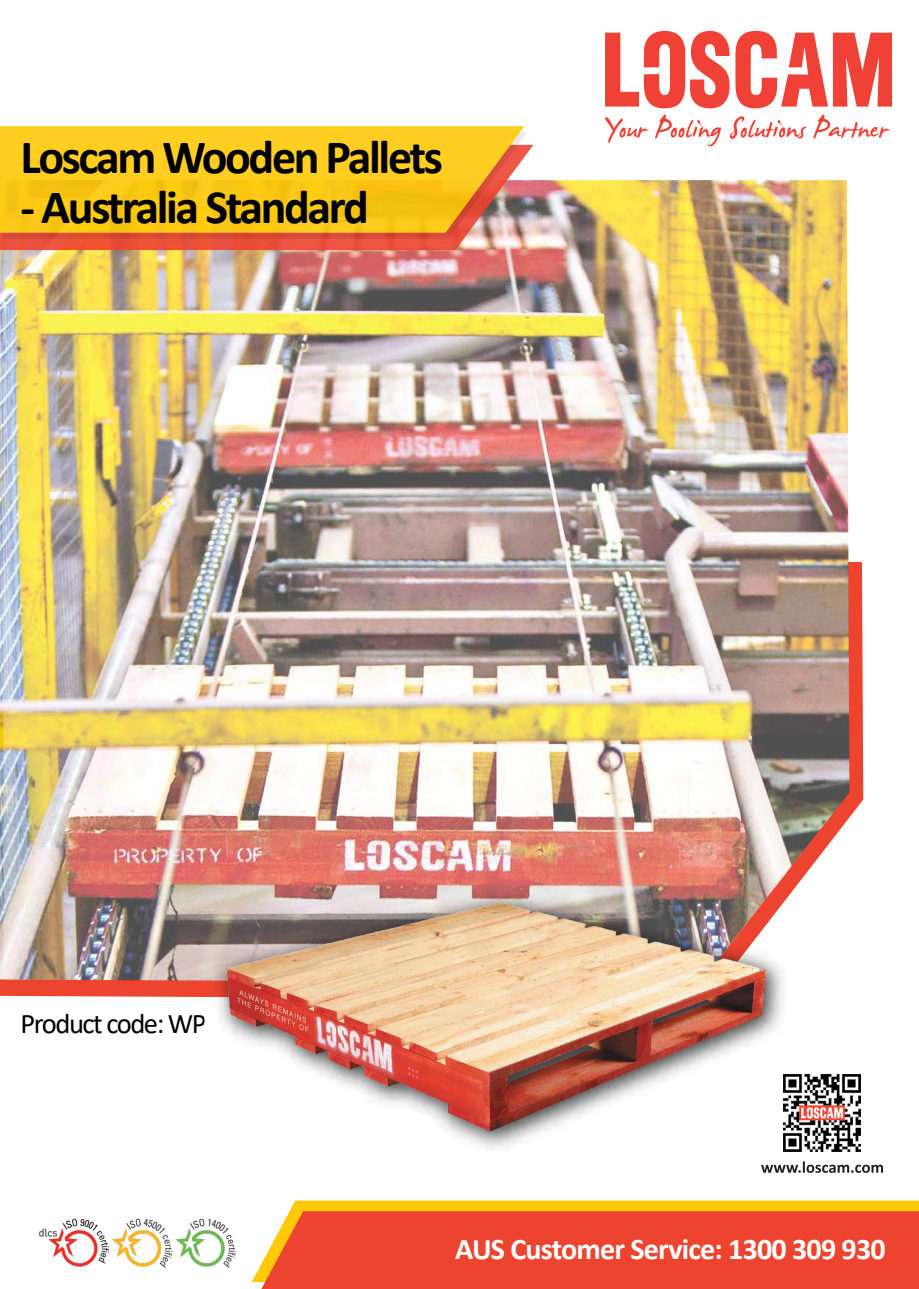
<style>
.page{position:relative;width:919px;height:1289px;background:#fff}
.page>*{position:absolute;margin:0;border:0;box-sizing:border-box;transform-origin:0 0}
.t1{font:700 48px "Calibri";letter-spacing:-.05em;color:#000002}
.t2{font:700 30px "Calibri";letter-spacing:-.025em;color:#fff}
.t3{font:28.5px "Calibri";letter-spacing:-.05em;color:#000002}
</style>
<div class="page">
<svg style="left:252px;top:1200px;width:666px;height:82px;background:#ffd231"></svg>
<div style="left:261px;top:1211px;width:657px;height:77px;background:#ed4430"></div>
<img style="left:39px;top:1218px;width:197px;height:50px">
<svg style="left:761px;top:1161px;width:121px;height:11px"></svg>
<img style="left:795px;top:1074px;width:65px;height:77px">
<svg style="left:0;top:562px;width:863px;height:435px;fill:#ed4430"></svg>
<img style="left:4px;top:180px;width:845px;height:801px">
<img style="left:204px;top:880px;width:591px;height:272px">
<img style="left:226px;top:902px;width:539px;height:229px">
<svg style="left:0;top:145px;width:533px;height:105px;background:#ea6a57"></svg>
<svg style="left:3px;top:132px;width:524px;height:107px;background:#d65f4e"></svg>
<svg style="left:0;top:126px;width:524px;height:107px;background:#f8c320"></svg>
<svg style="left:605px;top:31px;width:286px;height:77px"></svg>
<svg style="left:605px;top:115px;width:116px;height:31px"></svg>
<svg style="left:729px;top:116px;width:77px;height:23px"></svg>
<svg style="left:813px;top:115px;width:78px;height:23px"></svg>
<p class="t1" style="left:21px;top:123px;width:424px">Loscam Wooden Pallets</p>
<p class="t1" style="left:21px;top:173px;width:350px">- Australia Standard</p>
<p class="t3" style="left:21px;top:1003px;width:187px">Product code: WP</p>
<p class="t2" style="left:455px;top:1228px;width:432px">AUS Customer Service: 1300 309 930</p>
</div>
